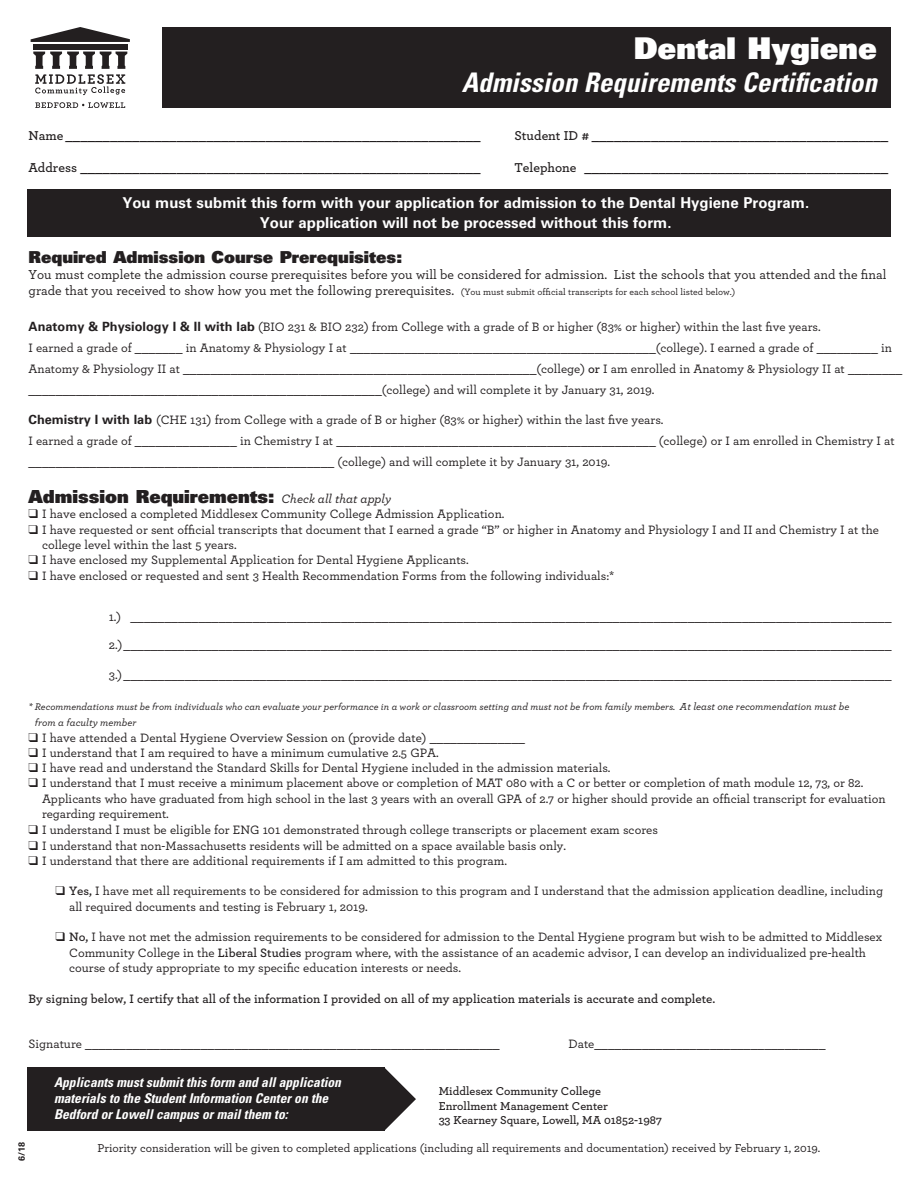
<style>
.page{position:relative;width:918px;height:1188px;background:#fff}
.page>*{position:absolute;margin:0;border:0;box-sizing:border-box;transform-origin:0 0}
.t1{font:30px "Univers LT Std X Black";color:#fff}
.t2{font:italic 700 condensed 27px "Univers LT Std";color:#fff}
.t3{font:18px "Univers LT Std X Black";color:#231f20}
.t4{font:16.5px "Univers LT Std X Black";color:#231f20}
.t5{font:700 15px/19.8px "Univers LT Std";color:#fff;text-align:center}
.t6{font:500 13.5px/16.2px "Archer";color:#231f20}
.t7{font:600 13.5px "Archer";color:#231f20}
.t8{font:italic 700 condensed 13.5px/16.2px "Univers LT Std";color:#fff}
.t9{font:500 12.75px/15.3px "Archer";color:#231f20}
.t10{font:600 12.75px "Archer";color:#231f20}
.t11{font:500 12px "Archer";color:#231f20}
.t12{font:600 12px/14.4px "Archer";color:#231f20}
.t13{font:italic 500 10.5px "Archer";color:#231f20}
.t14{font:italic 500 10.05px "Archer";color:#231f20}
.t15{font:700 9px "Univers LT Std";color:#231f20}
.s1{font-size:9.6px}
.s2{font-family:"Univers LT Std";font-weight:700}
.s3{font-weight:600}
.s4{font-family:"Archer";font-weight:500;font-style:italic;font-size:12.75px}
.s5{font-size:10.5px}
</style>
<div class="page">
<div style="left:27px;top:189px;width:864px;height:47px;background:#231f20"></div>
<div style="left:162px;top:27px;width:729px;height:81px;background:#231f20"></div>
<svg style="left:35px;top:102px;width:90px;height:6px"></svg>
<svg style="left:31px;top:27px;width:99px;height:15px"></svg>
<div style="left:33px;top:44px;width:94px;height:6px;background:#231f20"></div>
<svg style="left:33px;top:52px;width:94px;height:43px"></svg>
<svg style="left:385px;top:1068px;width:31px;height:62px"></svg>
<div style="left:27px;top:1068px;width:358px;height:63px;background:#231f20"></div>
<p class="t1" style="left:634px;top:29px;width:245px">Dental Hygiene</p>
<p class="t2" style="left:462px;top:65px;width:417px">Admission Requirements Certification</p>
<p class="t7" style="left:28px;top:127px;width:454px">Name ________________________________________________________</p>
<p class="t7" style="left:514px;top:127px;width:375px">Student ID # ________________________________________</p>
<p class="t7" style="left:28px;top:159px;width:454px">Address ______________________________________________________</p>
<p class="t7" style="left:514px;top:159px;width:375px">Telephone _________________________________________</p>
<p class="t5" style="left:122px;top:193px;width:688px">You must submit this form with your application for admission to the Dental Hygiene Program.<br>Your application will not be processed without this form.</p>
<p class="t4" style="left:28px;top:246px;width:375px">Required Admission Course Prerequisites:</p>
<p class="t6" style="left:28px;top:266px;width:860px">You must complete the admission course prerequisites before you will be considered for admission. List the schools that you attended and the final grade that you received to show how you met the following prerequisites. <span class="s1">(You must submit official transcripts for each school listed below.)</span></p>
<p class="t9" style="left:28px;top:318px;width:794px"><span class="s2">Anatomy &amp; Physiology I &amp; Il with lab</span> (BIO 231 &amp; BIO 232) from College with a grade of B or higher (83% or higher) within the last five years.</p>
<p class="t9" style="left:28px;top:337px;width:875px;line-height:21px">I earned a grade of _______ in Anatomy &amp; Physiology I at _____________________________________________(college). I earned a grade of _________ in<br>Anatomy &amp; Physiology II at ____________________________________________________(college) <span class="s3">or</span> I am enrolled in Anatomy &amp; Physiology II at ________ ____________________________________________________(college) and will complete it by January 31, 2019.</p>
<p class="t9" style="left:28px;top:412px;width:637px"><span class="s2">Chemistry I with lab</span> (CHE 131) from College with a grade of B or higher (83% or higher) within the last five years.</p>
<p class="t9" style="left:28px;top:430px;width:868px;line-height:21px">I earned a grade of _______________ in Chemistry I at _______________________________________________ (college) or I am enrolled in Chemistry I at _____________________________________________ (college) and will complete it by January 31, 2019.</p>
<p class="t3" style="left:28px;top:485px;width:364px">Admission Requirements: <span class="s4">Check all that apply</span></p>
<p class="t9" style="left:28px;top:506px;width:477px">❑ I have enclosed a completed Middlesex Community College Admission Application.</p>
<p class="t9" style="left:42px;top:521px;width:838px;text-indent:-14px">❑ I have requested or sent official transcripts that document that I earned a grade “B” or higher in Anatomy and Physiology I and II and Chemistry I at the college level within the last 5 years.</p>
<p class="t9" style="left:28px;top:552px;width:442px">❑ I have enclosed my Supplemental Application for Dental Hygiene Applicants.</p>
<p class="t9" style="left:28px;top:567px;width:587px">❑ I have enclosed or requested and sent 3 Health Recommendation Forms from the following individuals:*</p>
<p class="t9" style="left:109px;top:608px;width:784px">1.) ________________________________________________________________________________________________________________</p>
<p class="t9" style="left:109px;top:637px;width:784px">2.)_________________________________________________________________________________________________________________</p>
<p class="t9" style="left:109px;top:667px;width:784px">3.)_________________________________________________________________________________________________________________</p>
<p class="t14" style="left:28px;top:700px;width:822px">* Recommendations must be from individuals who can evaluate your performance in a work or classroom setting and must not be from family members. <span class="s5">At least one recommendation must be</span></p>
<p class="t13" style="left:35px;top:716px;width:103px">from a faculty member</p>
<p class="t9" style="left:28px;top:729px;width:498px">❑ I have attended a Dental Hygiene Overview Session on (provide date) ______________</p>
<p class="t9" style="left:28px;top:745px;width:412px">❑ I understand that I am required to have a minimum cumulative 2.5 GPA.</p>
<p class="t9" style="left:28px;top:760px;width:584px">❑ I have read and understand the Standard Skills for Dental Hygiene included in the admission materials.</p>
<p class="t9" style="left:42px;top:775px;width:845px;text-indent:-14px">❑ I understand that I must receive a minimum placement above or completion of MAT 080 with a C or better or completion of math module 12, 73, or 82.<br>Applicants who have graduated from high school in the last 3 years with an overall GPA of 2.7 or higher should provide an official transcript for evaluation regarding requirement.</p>
<p class="t9" style="left:28px;top:822px;width:631px">❑ I understand I must be eligible for ENG 101 demonstrated through college transcripts or placement exam scores</p>
<p class="t9" style="left:28px;top:837px;width:539px">❑ I understand that non-Massachusetts residents will be admitted on a space available basis only.</p>
<p class="t9" style="left:28px;top:853px;width:480px">❑ I understand that there are additional requirements if I am admitted to this program.</p>
<p class="t9" style="left:69px;top:883px;width:816px;text-indent:-14px">❑ <span class="s3">Yes,</span> I have met all requirements to be considered for admission to this program and I understand that the admission application deadline, including all required documents and testing is February 1, 2019.</p>
<p class="t9" style="left:69px;top:929px;width:815px;text-indent:-14px">❑ <span class="s3">No,</span> I have not met the admission requirements to be considered for admission to the Dental Hygiene program but wish to be admitted to Middlesex<br>Community College in the <span class="s3">Liberal Studies</span> program where, with the assistance of an academic advisor, I can develop an individualized pre-health course of study appropriate to my specific education interests or needs.</p>
<p class="t10" style="left:28px;top:990px;width:688px">By signing below, I certify that all of the information I provided on all of my application materials is accurate and complete.</p>
<p class="t9" style="left:28px;top:1036px;width:473px">Signature _____________________________________________________________</p>
<p class="t9" style="left:569px;top:1036px;width:259px">Date__________________________________</p>
<p class="t12" style="left:439px;top:1084px;width:225px">Middlesex Community College<br>Enrollment Management Center<br>33 Kearney Square, Lowell, MA 01852-1987</p>
<p class="t8" style="left:54px;top:1074px;width:289px">Applicants must submit this form and all application materials to the Student Information Center on the<br>Bedford or Lowell campus or mail them to:</p>
<p class="t15" style="left:16px;top:1161px;width:21px;rotate:-90deg">6/18</p>
<p class="t11" style="left:98px;top:1140px;width:724px">Priority consideration will be given to completed applications (including all requirements and documentation) received by February 1, 2019.</p>
</div>
